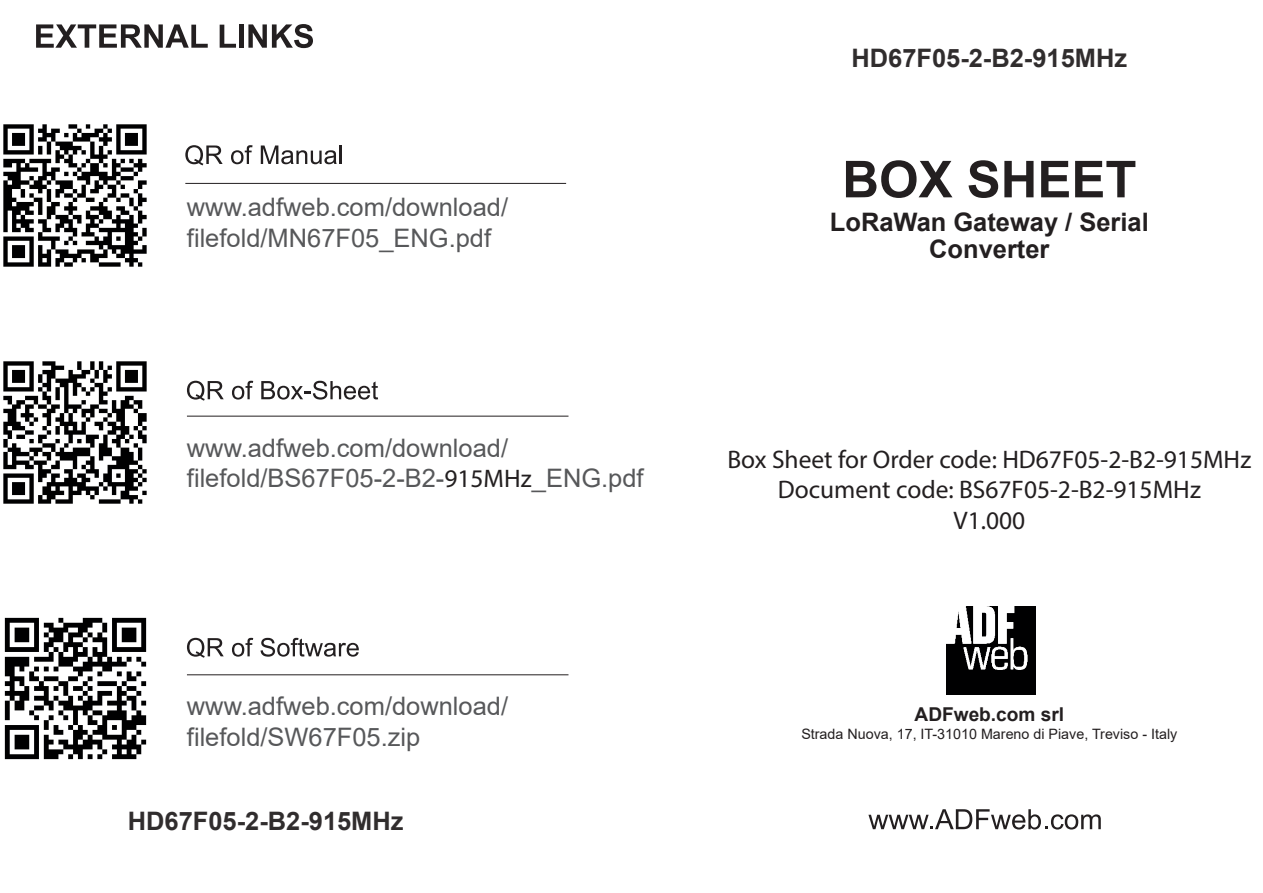
<style>
.page{position:relative;width:1263px;height:893px;background:#fff}
.page>*{position:absolute;margin:0;border:0;box-sizing:border-box;transform-origin:0 0}
.t1{font:700 51px "Arial";color:#231f20}
.t2{font:25.5px/30.6px "Arial";color:#57585a}
.t3{font:25.5px/30.6px "Myriad Pro";color:#231f20;text-align:center}
.t4{font:700 25.5px "Arial";color:rgb(35 31 32/.94)}
.t5{font:700 25.5px/27.6px "Arial";color:#231f20;text-align:center}
.t6{font:700 19.2px "Arial";color:#231f20}
.t7{font:14.4px "Arial";color:#231f20}
.s1{font-family:"Myriad Pro";color:#231f20}
</style>
<div class="page">
<img style="left:3px;top:124px;width:144px;height:143px">
<img style="left:3px;top:361px;width:144px;height:143px">
<img style="left:4px;top:617px;width:143px;height:143px">
<svg style="left:36px;top:24px;width:172px;height:24px"></svg>
<svg style="left:220px;top:25px;width:16px;height:23px"></svg>
<div style="left:239px;top:24px;width:5px;height:24px;background:#231f20"></div>
<svg style="left:248px;top:24px;width:65px;height:24px"></svg>
<svg style="left:187px;top:381px;width:37px;height:20px"></svg>
<svg style="left:232px;top:381px;width:21px;height:19px"></svg>
<svg style="left:261px;top:381px;width:117px;height:19px"></svg>
<hr style="left:187px;top:416px;width:381px;height:1px;background:#231f20">
<svg style="left:187px;top:638px;width:37px;height:20px"></svg>
<svg style="left:232px;top:638px;width:21px;height:19px"></svg>
<svg style="left:261px;top:638px;width:98px;height:19px"></svg>
<hr style="left:187px;top:674px;width:381px;height:1px;background:#231f20">
<svg style="left:868px;top:809px;width:233px;height:20px"></svg>
<img style="left:947px;top:606px;width:88px;height:89px">
<hr style="left:185px;top:183px;width:381px;height:1px;background:#231f20">
<svg style="left:185px;top:145px;width:38px;height:20px"></svg>
<svg style="left:231px;top:145px;width:22px;height:19px"></svg>
<svg style="left:261px;top:145px;width:76px;height:19px"></svg>
<hr style="left:339px;top:145px;width:3px;height:19px;background:#231f20">
<p class="t2" style="left:187px;top:192px;width:323px">www.adfweb.com/download/ filefold/MN67F05_ENG.pdf</p>
<p class="t2" style="left:187px;top:432px;width:458px">www.adfweb.com/download/ filefold/BS67F05-2-B2-<span class="s1">915MHz</span>_ENG.pdf</p>
<p class="t4" style="left:851px;top:40px;width:277px">HD67F05-2-B2-915MHz</p>
<h1 class="t1" style="left:842px;top:143px;width:296px">BOX SHEET</h1>
<p class="t5" style="left:830px;top:208px;width:320px">LoRaWan Gateway / Serial<br>Converter</p>
<p class="t3" style="left:727px;top:444px;width:525px">Box Sheet for Order code: HD67F05-2-B2-915MHz<br>Document code: BS67F05-2-B2-915MHz<br>V1.000</p>
<p class="t2" style="left:187px;top:691px;width:323px">www.adfweb.com/download/ filefold/SW67F05.zip</p>
<p class="t6" style="left:914px;top:701px;width:151px">ADFweb.com srl</p>
<p class="t7" style="left:801px;top:724px;width:377px">Strada Nuova, 17, IT-31010 Mareno di Piave, Treviso - Italy</p>
<p class="t4" style="left:128px;top:803px;width:277px">HD67F05-2-B2-915MHz</p>
</div>
